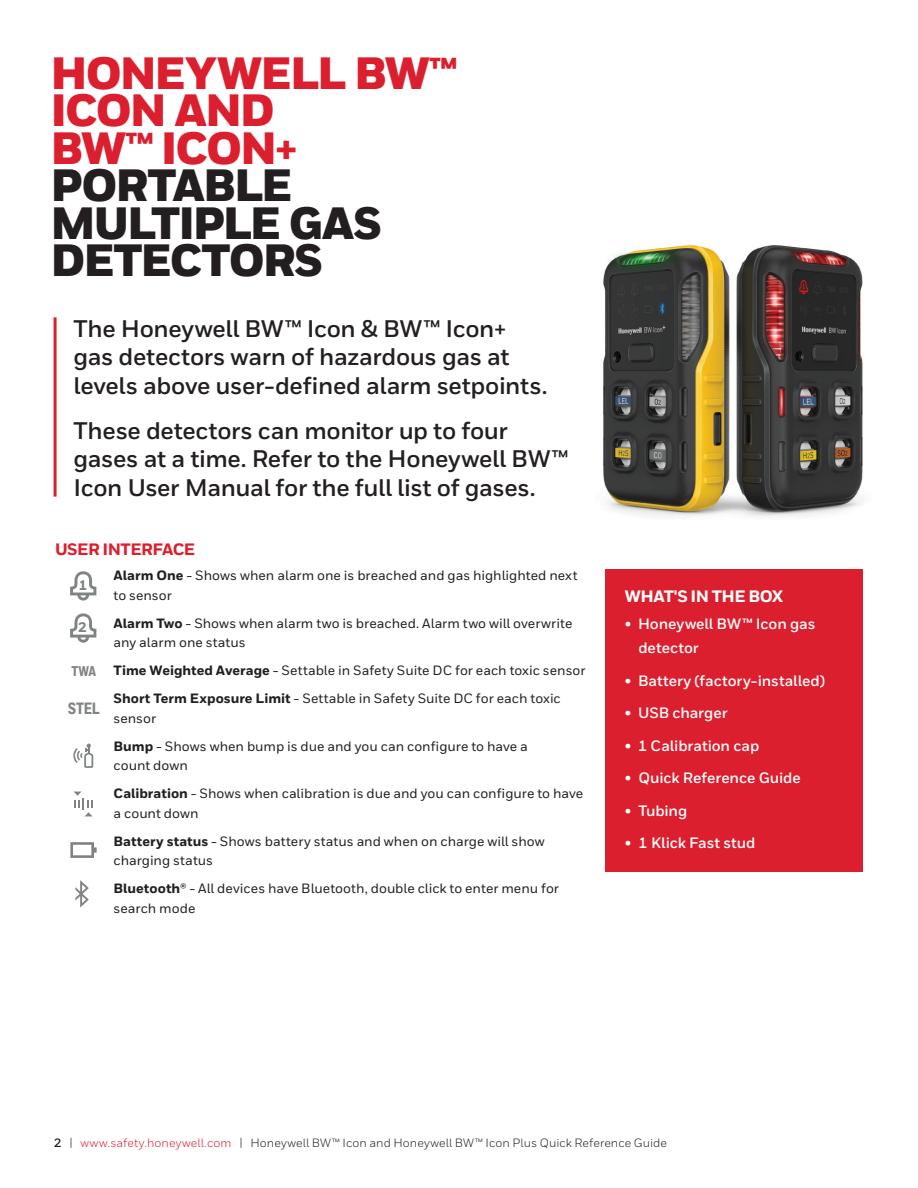
<style>
.page{position:relative;width:918px;height:1188px;background:#fff}
.page>*{position:absolute;margin:0;border:0;box-sizing:border-box;transform-origin:0 0}
.Title_40_30__the_res{font:900 45.15px/37.5px "Honeywell Sans";letter-spacing:-.045em;color:#231f20}
.Intro_Body{font:700 24px/28.5px "Honeywell Sans";letter-spacing:-.015em;color:#231f20}
.Body__9_13_pt{font:800 16.5px "Honeywell Sans";letter-spacing:-.035em;color:#fff}
._10_Inside__Body_Tex{font:800 16.5px "Honeywell Sans";letter-spacing:-.03em;color:#dc1f2e}
._10_Inside__Body_Tex-2{font:800 16.35px "Honeywell Cond";color:#808384}
._10_Inside__Body_Tex-3{font:700 15px/24px "Honeywell Sans";letter-spacing:-.005em;color:#fff}
._10_Inside__Body_Tex-4{font:800 14.1px "Honeywell Cond";color:#808384}
._10_Inside__Body_Tex-5{font:800 13.8px "Honeywell Sans";color:#808384}
._10_Inside__Body_Tex-6{font:500 13.5px/19.5px "Honeywell Sans";color:#231f20}
.MASTER__Header_Foote{font:12px "Honeywell Sans";letter-spacing:.005em;color:#231f20}
.s1{color:#dc1f2e}
.s2{font-size:37.5px;color:#dc1f2e}
.s3{font-weight:800}
.s4{font-weight:700}
</style>
<div class="page">
<div style="left:605px;top:569px;width:258px;height:303px;background:#dc1f2e"></div>
<svg style="left:70px;top:842px;width:27px;height:16px"></svg>
<svg style="left:75px;top:880px;width:14px;height:28px"></svg>
<svg style="left:70px;top:613px;width:26px;height:30px"></svg>
<svg style="left:70px;top:571px;width:26px;height:30px"></svg>
<hr style="left:54px;top:317px;width:3px;height:180px;background:#dc1f2e">
<svg style="left:74px;top:792px;width:19px;height:24px"></svg>
<img style="left:603px;top:245px;width:261px;height:273px">
<svg style="left:73px;top:744px;width:20px;height:24px"></svg>
<p class="Title_40_30__the_res" style="left:51px;top:56px;width:408px"><span class="s1">HONEYWELL BW</span><span class="s2">™<br></span><span class="s1">ICON AND<br>BW</span><span class="s2">™</span> <span class="s1">ICON+<br></span>PORTABLE<br>MULTIPLE GAS<br>DETECTORS</p>
<p class="Intro_Body" style="left:73px;top:315px;width:475px">The Honeywell BW™ Icon &amp; BW™ Icon+ gas detectors warn of hazardous gas at levels above user-defined alarm setpoints.</p>
<p class="Intro_Body" style="left:73px;top:417px;width:496px">These detectors can monitor up to four gases at a time. Refer to the Honeywell BW™<br>Icon User Manual for the full list of gases.</p>
<p class="_10_Inside__Body_Tex" style="left:55px;top:539px;width:142px">USER INTERFACE</p>
<p class="_10_Inside__Body_Tex-6" style="left:114px;top:566px;width:465px"><span class="s3">Alarm One</span> - Shows when alarm one is breached and gas highlighted next to sensor</p>
<p class="_10_Inside__Body_Tex-6" style="left:114px;top:614px;width:460px"><span class="s3">Alarm Two</span> - Shows when alarm two is breached. Alarm two will overwrite any alarm one status</p>
<p class="_10_Inside__Body_Tex-6" style="left:114px;top:661px;width:473px"><span class="s3">Time Weighted Average</span> - Settable in Safety Suite DC for each toxic sensor</p>
<p class="_10_Inside__Body_Tex-6" style="left:114px;top:689px;width:449px"><span class="s3">Short Term Exposure Limit</span> - Settable in Safety Suite DC for each toxic sensor</p>
<p class="_10_Inside__Body_Tex-6" style="left:114px;top:737px;width:416px"><span class="s3">Bump</span> - Shows when bump is due and you can configure to have a count down</p>
<p class="_10_Inside__Body_Tex-6" style="left:114px;top:784px;width:471px"><span class="s3">Calibration</span> - Shows when calibration is due and you can configure to have a count down</p>
<p class="_10_Inside__Body_Tex-6" style="left:114px;top:832px;width:433px"><span class="s3">Battery status</span> - Shows battery status and when on charge will show charging status</p>
<p class="_10_Inside__Body_Tex-6" style="left:114px;top:879px;width:447px"><span class="s3">Bluetooth®</span> - All devices have Bluetooth, double click to enter menu for search mode</p>
<p class="_10_Inside__Body_Tex-5" style="left:79px;top:577px;width:10px">1</p>
<p class="_10_Inside__Body_Tex-5" style="left:78px;top:618px;width:10px">2</p>
<p class="_10_Inside__Body_Tex-4" style="left:71px;top:663px;width:26px">TWA</p>
<p class="_10_Inside__Body_Tex-2" style="left:68px;top:698px;width:33px">STEL</p>
<p class="Body__9_13_pt" style="left:625px;top:587px;width:160px">WHAT'S IN THE BOX</p>
<p class="_10_Inside__Body_Tex-3" style="left:638px;top:612px;width:178px;text-indent:-14px">• Honeywell BW™ Icon gas detector</p>
<p class="_10_Inside__Body_Tex-3" style="left:625px;top:669px;width:202px">• Battery (factory-installed)</p>
<p class="_10_Inside__Body_Tex-3" style="left:625px;top:701px;width:104px">• USB charger</p>
<p class="_10_Inside__Body_Tex-3" style="left:625px;top:734px;width:136px">• 1 Calibration cap</p>
<p class="_10_Inside__Body_Tex-3" style="left:625px;top:766px;width:177px">• Quick Reference Guide</p>
<p class="_10_Inside__Body_Tex-3" style="left:625px;top:799px;width:64px">• Tubing</p>
<p class="_10_Inside__Body_Tex-3" style="left:625px;top:831px;width:132px">• 1 Klick Fast stud</p>
<p class="MASTER__Header_Foote" style="left:54px;top:1135px;width:614px"><span class="s4">2</span> | <span class="s1">www.safety.honeywell.com</span> | Honeywell BW™ Icon and Honeywell BW™ Icon Plus Quick Reference Guide</p>
</div>
